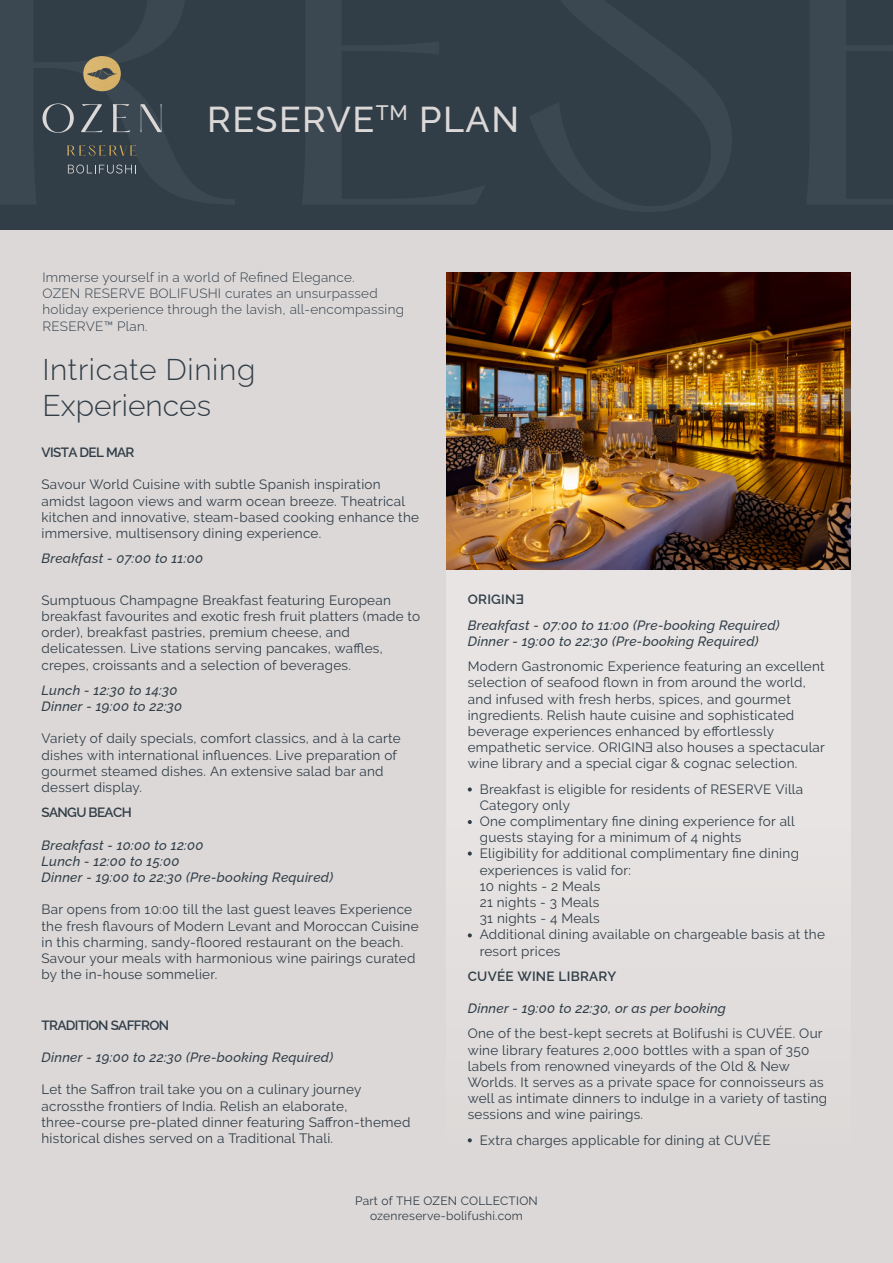
<style>
.page{position:relative;width:893px;height:1263px;background:#dcd8d7}
.page>*{position:absolute;margin:0;border:0;box-sizing:border-box;transform-origin:0 0}
.t1{font:500 36px "Raleway";letter-spacing:.04em;color:#dcd8d7}
.t2{font:300 30px/36px "Raleway";letter-spacing:.015em;color:#313e48}
.t3{font:13.5px/16.2px "Raleway";letter-spacing:.02em;color:#313e48}
.t4{font:italic 500 13.5px/16.2px "Raleway";letter-spacing:.02em;color:#313e48}
.t5{font:300 13.5px/16.2px "Raleway";letter-spacing:.02em;color:#313e48}
.t6{font:600 13.5px "Raleway";letter-spacing:-.045em;color:#313e48}
.t7{font:600 13.5px "Raleway";letter-spacing:.02em;color:#313e48}
.t8{font:12px/15px "Raleway";letter-spacing:.02em;color:#313e48;text-align:center}
</style>
<div class="page">
<div style="left:446px;top:570px;width:404px;height:584px;background:#e6e2e2"></div>
<img style="left:446px;top:272px;width:404px;height:298px">
<div style="left:0;top:0;width:893px;height:230px;background:#313e48"></div>
<svg style="left:43px;top:103px;width:31px;height:30px"></svg>
<svg style="left:81px;top:104px;width:22px;height:28px"></svg>
<svg style="left:113px;top:104px;width:17px;height:28px"></svg>
<svg style="left:140px;top:104px;width:22px;height:28px"></svg>
<svg style="left:68px;top:165px;width:68px;height:9px"></svg>
<img style="left:83px;top:56px;width:38px;height:35px">
<svg style="left:468px;top:787px;width:4px;height:4px"></svg>
<svg style="left:468px;top:820px;width:4px;height:4px"></svg>
<svg style="left:468px;top:851px;width:4px;height:5px"></svg>
<svg style="left:468px;top:933px;width:4px;height:4px"></svg>
<svg style="left:468px;top:1138px;width:4px;height:4px"></svg>
<h1 class="t1" style="left:207px;top:91px;width:313px">RESERVE<sup>TM</sup> PLAN</h1>
<p class="t5" style="left:43px;top:268px;width:363px">Immerse yourself in a world of Refined Elegance.<br>OZEN RESERVE BOLIFUSHI curates an unsurpassed holiday experience through the lavish, all-encompassing RESERVE™ Plan.</p>
<h2 class="t2" style="left:43px;top:348px;width:214px">Intricate Dining<br>Experiences</h2>
<p class="t6" style="left:41px;top:441px;width:95px">VISTA DEL MAR</p>
<p class="t3" style="left:41px;top:477px;width:379px">Savour World Cuisine with subtle Spanish inspiration amidst lagoon views and warm ocean breeze. Theatrical kitchen and innovative, steam-based cooking enhance the immersive, multisensory dining experience.</p>
<p class="t4" style="left:41px;top:549px;width:163px">Breakfast - 07:00 to 11:00</p>
<p class="t3" style="left:41px;top:592px;width:380px">Sumptuous Champagne Breakfast featuring European breakfast favourites and exotic fresh fruit platters (made to order), breakfast pastries, premium cheese, and delicatessen. Live stations serving pancakes, waffles, crepes, croissants and a selection of beverages.</p>
<p class="t4" style="left:41px;top:680px;width:142px">Lunch - 12:30 to 14:30<br>Dinner - 19:00 to 22:30</p>
<p class="t3" style="left:41px;top:730px;width:361px">Variety of daily specials, comfort classics, and à la carte dishes with international influences. Live preparation of gourmet steamed dishes. An extensive salad bar and dessert display.</p>
<p class="t6" style="left:41px;top:802px;width:92px">SANGU BEACH</p>
<p class="t4" style="left:41px;top:835px;width:293px">Breakfast - 10:00 to 12:00<br>Lunch - 12:00 to 15:00<br>Dinner - 19:00 to 22:30 (Pre-booking Required)</p>
<p class="t3" style="left:41px;top:901px;width:379px">Bar opens from 10:00 till the last guest leaves Experience the fresh flavours of Modern Levant and Moroccan Cuisine in this charming, sandy-floored restaurant on the beach.<br>Savour your meals with harmonious wine pairings curated by the in-house sommelier.</p>
<p class="t6" style="left:41px;top:1014px;width:129px">TRADITION SAFFRON</p>
<p class="t4" style="left:41px;top:1047px;width:293px">Dinner - 19:00 to 22:30 (Pre-booking Required)</p>
<p class="t3" style="left:41px;top:1081px;width:370px">Let the Saffron trail take you on a culinary journey acrossthe frontiers of India. Relish an elaborate, three-course pre-plated dinner featuring Saffron-themed historical dishes served on a Traditional Thali.</p>
<p class="t6" style="left:468px;top:589px;width:49px">ORIGIN</p>
<p class="t4" style="left:468px;top:615px;width:313px">Breakfast - 07:00 to 11:00 (Pre-booking Required)<br>Dinner - 19:00 to 22:30 (Pre-booking Required)</p>
<p class="t3" style="left:468px;top:658px;width:359px">Modern Gastronomic Experience featuring an excellent selection of seafood flown in from around the world, and infused with fresh herbs, spices, and gourmet ingredients. Relish haute cuisine and sophisticated beverage experiences enhanced by effortlessly empathetic service. ORIGIN also houses a spectacular wine library and a special cigar &amp; cognac selection.</p>
<p class="t3" style="left:480px;top:781px;width:347px">Breakfast is eligible for residents of RESERVE Villa<br>Category only<br>One complimentary fine dining experience for all guests staying for a minimum of 4 nights<br>Eligibility for additional complimentary fine dining experiences is valid for:<br>10 nights - 2 Meals<br>21 nights - 3 Meals<br>31 nights - 4 Meals<br>Additional dining available on chargeable basis at the resort prices</p>
<p class="t7" style="left:468px;top:965px;width:150px">CUVÉE WINE LIBRARY</p>
<p class="t4" style="left:468px;top:999px;width:260px">Dinner - 19:00 to 22:30, or as per booking</p>
<p class="t3" style="left:468px;top:1025px;width:361px">One of the best-kept secrets at Bolifushi is CUVÉE. Our wine library features 2,000 bottles with a span of 350 labels from renowned vineyards of the Old &amp; New Worlds. It serves as a private space for connoisseurs as well as intimate dinners to indulge in a variety of tasting sessions and wine pairings.</p>
<p class="t3" style="left:480px;top:1132px;width:292px">Extra charges applicable for dining at CUVÉE</p>
<p class="t8" style="left:355px;top:1193px;width:184px">Part of THE OZEN COLLECTION ozenreserve-bolifushi.com</p>
</div>
